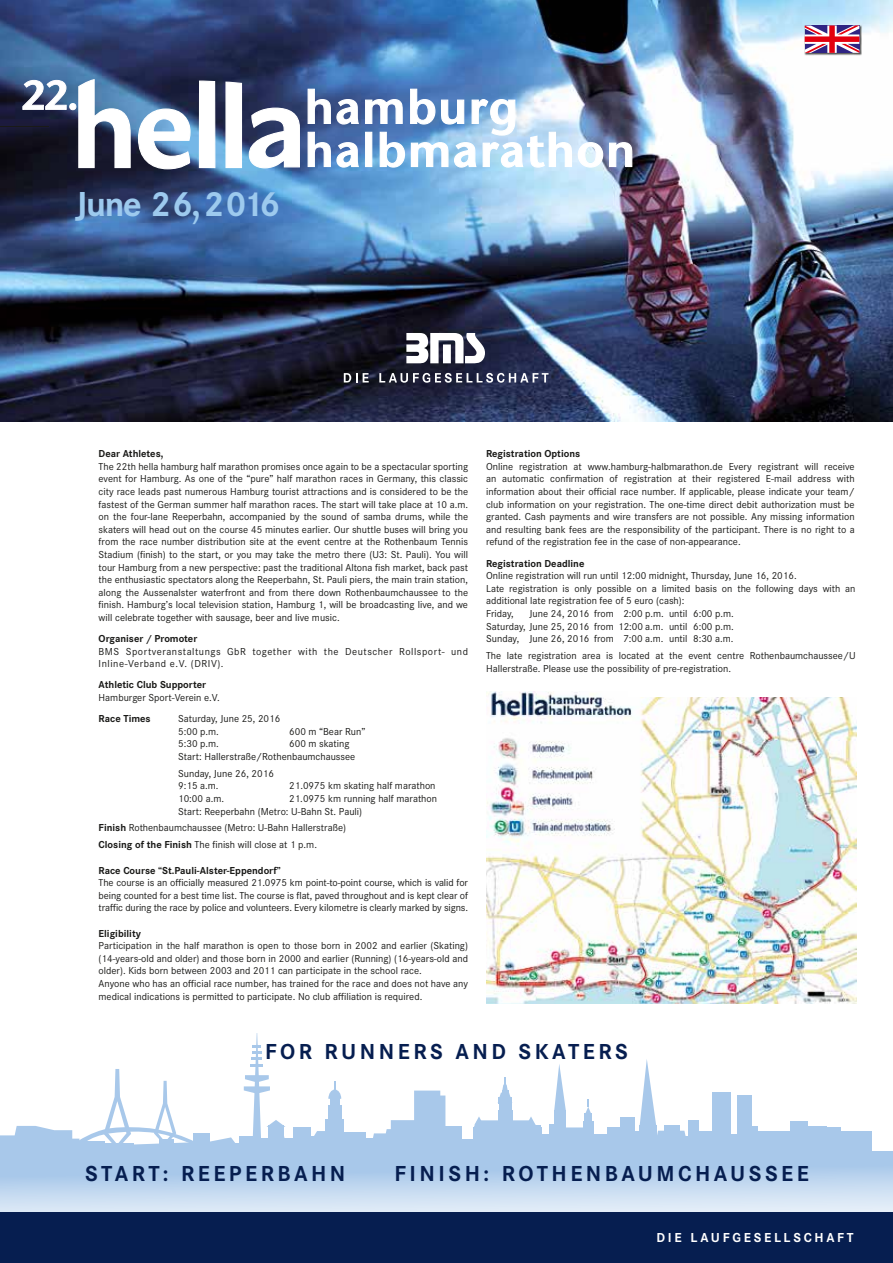
<style>
.page{position:relative;width:893px;height:1263px;background:#fff}
.page>*{position:absolute;margin:0;border:0;box-sizing:border-box;transform-origin:0 0}
.t1{font:700 36px "Corporate S";letter-spacing:-.04em;color:#9dcaee}
.t2{font:700 22.5px "Corporate S";letter-spacing:.155em;color:#061e50}
.t3{font:italic 22.5px "Adobe Garamond Pro";color:#fff}
.t4{font:700 13.5px "Corporate S";letter-spacing:.2em;color:#fff}
.t5{font:10.5px/12.6px "Corporate S";color:#1a1a18}
.t6{font:700 10.5px "Corporate S";color:#1a1a18}
.t7{font:10.5px/12.6px "Corporate S";letter-spacing:.05em;color:#1a1a18}
.s1{font-weight:700}
</style>
<div class="page">
<svg style="left:0;top:1151px;width:893px;height:62px;background:#bbd2ec"></svg>
<div style="left:255px;top:1137px;width:135px;height:16px;background:#a8c8ea"></div>
<svg style="left:0;top:1033px;width:285px;height:122px"></svg>
<div style="left:293px;top:1136px;width:36px;height:9px;background:#a8c8ea"></div>
<div style="left:326px;top:1118px;width:18px;height:29px;background:#a8c8ea"></div>
<div style="left:328px;top:1106px;width:13px;height:14px;background:#a8c8ea"></div>
<div style="left:330px;top:1098px;width:10px;height:11px;background:#a8c8ea"></div>
<svg style="left:328px;top:1081px;width:13px;height:18px"></svg>
<svg style="left:314px;top:1131px;width:12px;height:5px"></svg>
<div style="left:330px;top:1132px;width:36px;height:9px;background:#a8c8ea"></div>
<div style="left:630px;top:1131px;width:24px;height:28px;background:#a8c8ea"></div>
<svg style="left:639px;top:1059px;width:47px;height:77px"></svg>
<div style="left:639px;top:1125px;width:18px;height:31px;background:#a8c8ea"></div>
<div style="left:620px;top:1117px;width:15px;height:35px;background:#a8c8ea"></div>
<div style="left:607px;top:1127px;width:16px;height:28px;background:#a8c8ea"></div>
<div style="left:664px;top:1125px;width:16px;height:28px;background:#a8c8ea"></div>
<div style="left:688px;top:1120px;width:11px;height:32px;background:#a8c8ea"></div>
<div style="left:655px;top:1136px;width:67px;height:18px;background:#a8c8ea"></div>
<div style="left:697px;top:1131px;width:16px;height:18px;background:#a8c8ea"></div>
<div style="left:726px;top:1134px;width:14px;height:17px;background:#a8c8ea"></div>
<div style="left:745px;top:1126px;width:12px;height:25px;background:#a8c8ea"></div>
<div style="left:754px;top:1131px;width:39px;height:22px;background:#a8c8ea"></div>
<div style="left:806px;top:1126px;width:21px;height:28px;background:#a8c8ea"></div>
<div style="left:790px;top:1121px;width:17px;height:33px;background:#a8c8ea"></div>
<div style="left:825px;top:1127px;width:15px;height:25px;background:#a8c8ea"></div>
<div style="left:838px;top:1131px;width:34px;height:21px;background:#a8c8ea"></div>
<svg style="left:372px;top:1090px;width:73px;height:64px"></svg>
<div style="left:533px;top:1125px;width:7px;height:26px;background:#a8c8ea"></div>
<div style="left:461px;top:1139px;width:14px;height:13px;background:#a8c8ea"></div>
<div style="left:437px;top:1127px;width:25px;height:27px;background:#a8c8ea"></div>
<div style="left:473px;top:1127px;width:69px;height:26px;background:#a8c8ea"></div>
<svg style="left:554px;top:1064px;width:12px;height:46px"></svg>
<div style="left:554px;top:1110px;width:12px;height:42px;background:#a8c8ea"></div>
<div style="left:550px;top:1123px;width:14px;height:29px;background:#a8c8ea"></div>
<div style="left:583px;top:1121px;width:10px;height:19px;background:#a8c8ea"></div>
<div style="left:584px;top:1113px;width:8px;height:9px;background:#a8c8ea"></div>
<svg style="left:585px;top:1099px;width:6px;height:14px"></svg>
<svg style="left:566px;top:1127px;width:17px;height:7px"></svg>
<div style="left:539px;top:1134px;width:78px;height:21px;background:#a8c8ea"></div>
<div style="left:498px;top:1110px;width:14px;height:22px;background:#a8c8ea"></div>
<svg style="left:498px;top:1077px;width:14px;height:26px"></svg>
<div style="left:499px;top:1102px;width:12px;height:9px;background:#a8c8ea"></div>
<svg style="left:474px;top:1116px;width:62px;height:11px"></svg>
<div style="left:293px;top:1127px;width:17px;height:15px;background:#a8c8ea"></div>
<div style="left:737px;top:1096px;width:14px;height:69px;background:#a8c8ea"></div>
<div style="left:712px;top:1093px;width:18px;height:72px;background:#a8c8ea"></div>
<img style="left:0;top:0;width:893px;height:421px">
<hr style="left:0;top:126px;width:48px;height:1px;background:#1a1a18">
<div style="left:0;top:1213px;width:893px;height:50px;background:#061e50"></div>
<svg style="left:23px;top:79px;width:278px;height:90px"></svg>
<svg style="left:307px;top:88px;width:325px;height:80px"></svg>
<img style="left:486px;top:691px;width:370px;height:313px">
<div style="left:628px;top:687px;width:231px;height:9px;background:#fff"></div>
<svg style="left:344px;top:373px;width:25px;height:9px"></svg>
<svg style="left:379px;top:373px;width:169px;height:10px;background:#636679"></svg>
<svg style="left:406px;top:333px;width:79px;height:30px"></svg>
<div style="left:804px;top:25px;width:58px;height:30px;background:#1a1a18;opacity:.75"></div>
<svg style="left:805px;top:26px;width:54px;height:27px"></svg>
<h1 class="t1" style="left:76px;top:184px;width:206px">June 26, 2016</h1>
<p class="t6" style="left:99px;top:448px;width:66px">Dear Athletes,</p>
<p class="t5" style="left:99px;top:460px;width:371px;text-align:justify">The 22th hella hamburg half marathon promises once again to be a spectacular sporting event for Hamburg. As one of the “pure” half marathon races in Germany, this classic city race leads past numerous Hamburg tourist attractions and is considered to be the fastest of the German summer half marathon races. The start will take place at 10 a.m. on the four-lane Reeperbahn, accompanied by the sound of samba drums, while the skaters will head out on the course 45 minutes earlier. Our shuttle buses will bring you from the race number distribution site at the event centre at the Rothenbaum Tennis Stadium (finish) to the start, or you may take the metro there (U3: St. Pauli). You will tour Hamburg from a new perspective: past the traditional Altona fish market, back past the enthusiastic spectators along the Reeperbahn, St. Pauli piers, the main train station, along the Aussenalster waterfront and from there down Rothenbaumchaussee to the finish. Hamburg’s local television station, Hamburg 1, will be broadcasting live, and we will celebrate together with sausage, beer and live music.</p>
<p class="t6" style="left:99px;top:633px;width:100px">Organiser / Promoter</p>
<p class="t7" style="left:99px;top:645px;width:371px">BMS Sportveranstaltungs GbR together with the Deutscher Rollsport- und<br>Inline-Verband e.V. (DRIV).</p>
<p class="t6" style="left:99px;top:679px;width:109px">Athletic Club Supporter</p>
<p class="t5" style="left:99px;top:691px;width:123px">Hamburger Sport-Verein e.V.</p>
<p class="t6" style="left:99px;top:713px;width:54px">Race Times</p>
<p class="t5" style="left:178px;top:712px;width:104px">Saturday, June 25, 2016<br>5:00 p.m.</p>
<p class="t5" style="left:289px;top:725px;width:78px">600 m “Bear Run”</p>
<p class="t5" style="left:178px;top:738px;width:179px;text-indent:111px">600 m skating<br>Start: Hallerstraße/Rothenbaumchaussee</p>
<p class="t5" style="left:178px;top:767px;width:97px">Sunday, June 26, 2016<br>9:15 a.m.</p>
<p class="t5" style="left:178px;top:738px;width:42px">5:30 p.m.</p>
<p class="t5" style="left:289px;top:780px;width:148px">21.0975 km skating half marathon</p>
<p class="t5" style="left:178px;top:792px;width:261px;text-indent:111px">21.0975 km running half marathon<br>Start: Reeperbahn (Metro: U-Bahn St. Pauli)</p>
<p class="t5" style="left:99px;top:820px;width:249px;line-height:16.8px"><span class="s1">Finish</span> Rothenbaumchaussee (Metro: U-Bahn Hallerstraße)<br><span class="s1">Closing of the Finish</span> The finish will close at 1 p.m.</p>
<p class="t6" style="left:99px;top:864px;width:184px">Race Course “St.Pauli-Alster-Eppendorf”</p>
<p class="t5" style="left:99px;top:876px;width:371px;text-align:justify">The course is an officially measured 21.0975 km point-to-point course, which is valid for being counted for a best time list. The course is flat, paved throughout and is kept clear of traffic during the race by police and volunteers. Every kilometre is clearly marked by signs.</p>
<p class="t6" style="left:99px;top:927px;width:44px">Eligibility</p>
<p class="t5" style="left:99px;top:939px;width:371px">Participation in the half marathon is open to those born in 2002 and earlier (Skating) (14-years-old and older) and those born in 2000 and earlier (Running) (16-years-old and older). Kids born between 2003 and 2011 can participate in the school race.<br>Anyone who has an official race number, has trained for the race and does not have any medical indications is permitted to participate. No club affiliation is required.</p>
<p class="t5" style="left:178px;top:792px;width:48px">10:00 a.m.</p>
<p class="t6" style="left:486px;top:448px;width:96px">Registration Options</p>
<p class="t5" style="left:486px;top:460px;width:370px;text-align:justify">Online registration at www.hamburg-halbmarathon.de Every registrant will receive an automatic confirmation of registration at their registered E-mail address with information about their official race number. If applicable, please indicate your team/ club information on your registration. The one-time direct debit authorization must be granted. Cash payments and wire transfers are not possible. Any missing information and resulting bank fees are the responsibility of the participant. There is no right to a refund of the registration fee in the case of non-appearance.</p>
<p class="t6" style="left:486px;top:557px;width:100px">Registration Deadline</p>
<p class="t5" style="left:486px;top:569px;width:371px">Online registration will run until 12:00 midnight, Thursday, June 16, 2016.<br>Late registration is only possible on a limited basis on the following days with an additional late registration fee of 5 euro (cash):<br>Friday,</p>
<p class="t5" style="left:486px;top:607px;width:249px;text-align:justify;text-indent:43px">June 24, 2016 from 2:00 p.m. until 6:00 p.m.<br>Saturday, June 25, 2016 from 12:00 a.m. until 6:00 p.m.<br>Sunday, June 26, 2016 from 7:00 a.m. until 8:30 a.m.</p>
<p class="t5" style="left:486px;top:649px;width:371px">The late registration area is located at the event centre Rothenbaumchaussee/U<br>Hallerstraße. Please use the possibility of pre-registration.</p>
<h2 class="t2" style="left:265px;top:1038px;width:364px">FOR RUNNERS AND SKATERS</h2>
<h2 class="t2" style="left:85px;top:1160px;width:262px">START: REEPERBAHN</h2>
<h2 class="t2" style="left:394px;top:1160px;width:416px">FINISH: ROTHENBAUMCHAUSSEE</h2>
<h2 class="t3" style="left:686px;top:1224px;width:170px">dielaufgesellschaft.de</h2>
<p class="t4" style="left:656px;top:1230px;width:199px">DIE LAUFGESELLSCHAFT</p>
</div>
